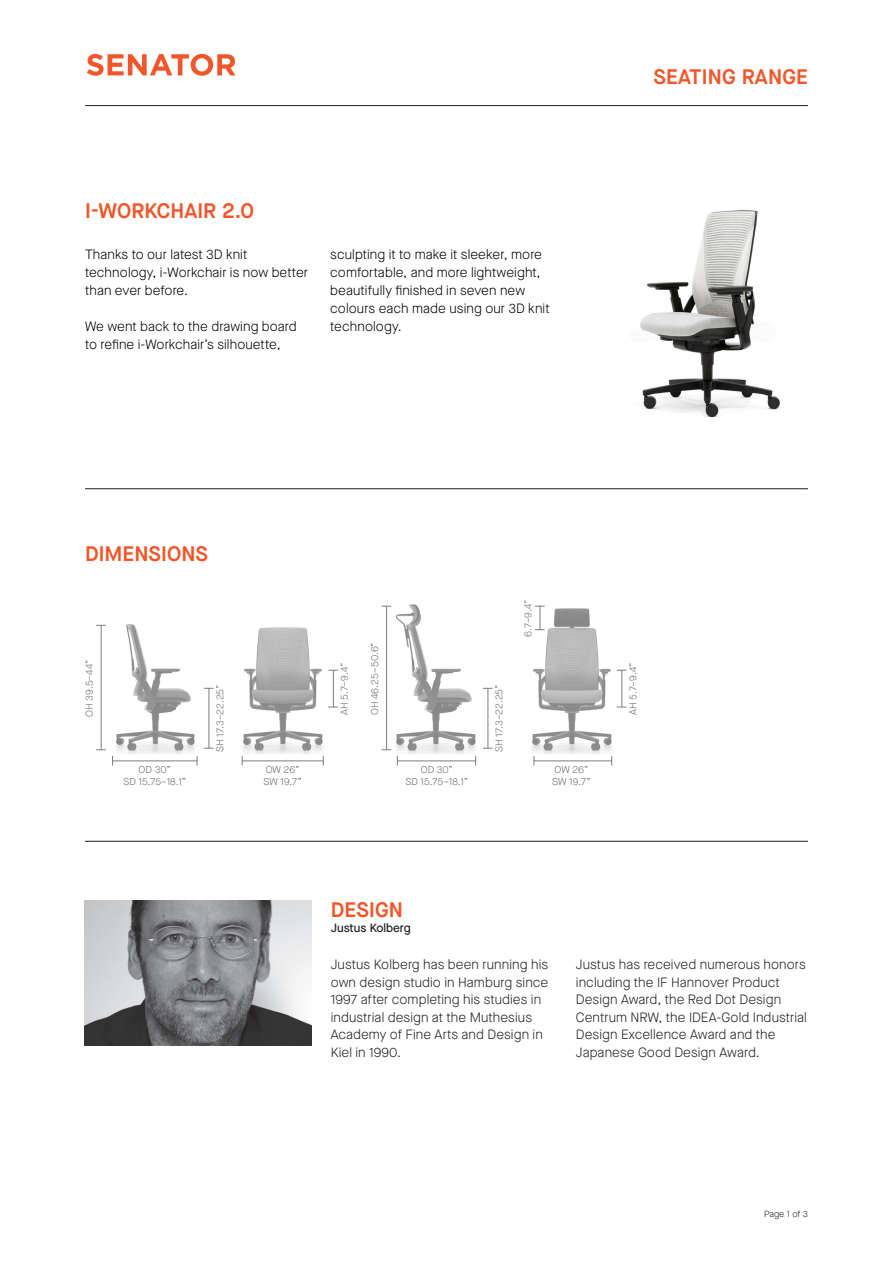
<style>
.page{position:relative;width:893px;height:1263px;background:#fff}
.page>*{position:absolute;margin:0;border:0;box-sizing:border-box;transform-origin:0 0}
.PRODUCT_NAME{font:600 21px "Maison Neue";letter-spacing:.005em;color:#f1562a}
.t1{font:300 13.5px/17.5px "Maison Neue";letter-spacing:.005em;color:#231f20}
.t2{font:300 13.5px/18px "Maison Neue";letter-spacing:.005em;color:#000}
.t3{font:500 12px "Maison Neue";color:#231f20}
.dimensions{font:300 10.05px "Maison Neue";letter-spacing:.01em;color:#6c6d70}
.t4{font:300 9px "Maison Neue";color:#231f20}
</style>
<div class="page">
<hr style="left:85px;top:105px;width:723px;height:1px;background:#231f20">
<svg style="left:87px;top:54px;width:149px;height:22px"></svg>
<img style="left:532px;top:605px;width:80px;height:148px">
<img style="left:243px;top:627px;width:80px;height:126px">
<img style="left:395px;top:604px;width:81px;height:149px">
<hr style="left:85px;top:488px;width:723px;height:1px;background:#231f20">
<hr style="left:85px;top:841px;width:723px;height:1px;background:#231f20">
<hr style="left:112px;top:761px;width:85px;height:1px;background:#797c80">
<hr style="left:397px;top:761px;width:79px;height:1px;background:#797c80">
<hr style="left:209px;top:688px;width:1px;height:60px;background:#797c80">
<hr style="left:488px;top:688px;width:1px;height:60px;background:#797c80">
<hr style="left:333px;top:670px;width:1px;height:37px;background:#797c80">
<hr style="left:622px;top:670px;width:1px;height:37px;background:#797c80">
<hr style="left:101px;top:625px;width:1px;height:125px;background:#797c80">
<hr style="left:386px;top:606px;width:1px;height:144px;background:#797c80">
<svg style="left:535px;top:606px;width:10px;height:24px"></svg>
<hr style="left:242px;top:761px;width:81px;height:1px;background:#797c80">
<hr style="left:534px;top:761px;width:78px;height:1px;background:#797c80">
<img style="left:640px;top:210px;width:140px;height:208px">
<img style="left:84px;top:901px;width:228px;height:145px">
<img style="left:116px;top:624px;width:79px;height:129px">
<p class="PRODUCT_NAME" style="left:85px;top:196px;width:171px">I-WORKCHAIR 2.0</p>
<p class="t2" style="left:85px;top:245px;width:224px">Thanks to our latest 3D knit technology, i-Workchair is now better than ever before.</p>
<p class="t2" style="left:85px;top:317px;width:213px">We went back to the drawing board to refine i-Workchair’s silhouette,</p>
<p class="t2" style="left:330px;top:245px;width:221px">sculpting it to make it sleeker, more comfortable, and more lightweight, beautifully finished in seven new colours each made using our 3D knit technology.</p>
<p class="PRODUCT_NAME" style="left:653px;top:62px;width:156px">SEATING RANGE</p>
<p class="PRODUCT_NAME" style="left:85px;top:539px;width:124px">DIMENSIONS</p>
<p class="dimensions" style="left:83px;top:717px;width:59px;rotate:-90deg">OH 39.5–44”</p>
<p class="dimensions" style="left:139px;top:763px;width:34px">OD 30”</p>
<p class="dimensions" style="left:123px;top:775px;width:64px">SD 15.75–18.1”</p>
<p class="dimensions" style="left:521px;top:637px;width:39px;rotate:-90deg">6.7–9.4”</p>
<p class="dimensions" style="left:368px;top:715px;width:75px;rotate:-90deg">OH 46.25–50.6”</p>
<p class="dimensions" style="left:338px;top:715px;width:54px;rotate:-90deg">AH 5.7–9.4”</p>
<p class="dimensions" style="left:626px;top:715px;width:54px;rotate:-90deg">AH 5.7–9.4”</p>
<p class="dimensions" style="left:213px;top:752px;width:69px;rotate:-90deg">SH 17.3–22.25”</p>
<p class="dimensions" style="left:492px;top:752px;width:69px;rotate:-90deg">SH 17.3–22.25”</p>
<p class="dimensions" style="left:266px;top:763px;width:35px">OW 26”</p>
<p class="dimensions" style="left:263px;top:775px;width:40px">SW 19.7”</p>
<p class="dimensions" style="left:421px;top:763px;width:34px">OD 30”</p>
<p class="dimensions" style="left:405px;top:775px;width:64px">SD 15.75–18.1”</p>
<p class="dimensions" style="left:555px;top:763px;width:35px">OW 26”</p>
<p class="dimensions" style="left:552px;top:775px;width:40px">SW 19.7”</p>
<p class="PRODUCT_NAME" style="left:331px;top:895px;width:74px">DESIGN</p>
<p class="t3" style="left:331px;top:920px;width:81px">Justus Kolberg</p>
<p class="t1" style="left:331px;top:955px;width:219px">Justus Kolberg has been running his own design studio in Hamburg since<br>1997 after completing his studies in industrial design at the Muthesius<br>Academy of Fine Arts and Design in<br>Kiel in 1990.</p>
<p class="t1" style="left:576px;top:955px;width:232px">Justus has received numerous honors including the IF Hannover Product Design Award, the Red Dot Design Centrum NRW, the IDEA-Gold Industrial Design Excellence Award and the Japanese Good Design Award.</p>
<p class="t4" style="left:764px;top:1208px;width:45px">Page 1 of 3</p>
</div>
